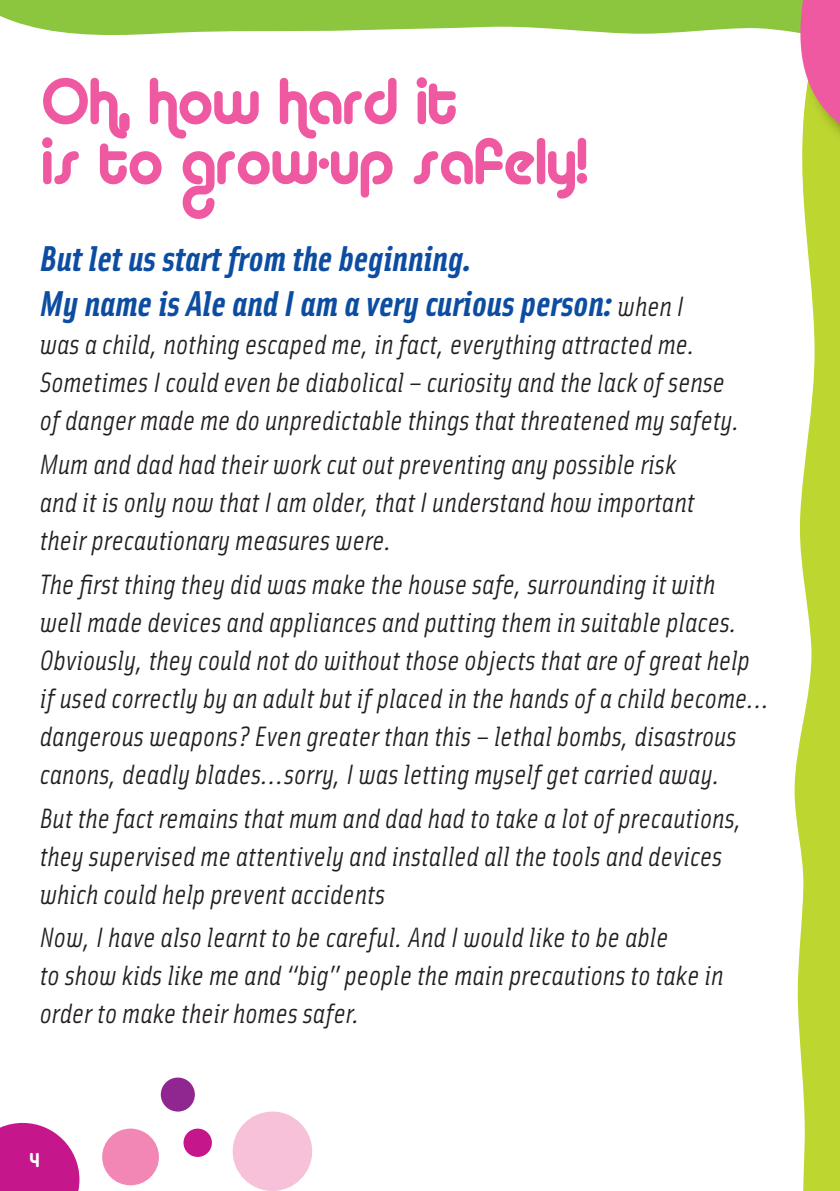
<style>
.page{position:relative;width:840px;height:1191px;background:#fff}
.page>*{position:absolute;margin:0;border:0;box-sizing:border-box;transform-origin:0 0}
.t1{font:65px/60px "Alba";letter-spacing:-.01em;color:#ef59a1;scale:.96 1}
.t2{font:italic 36px/45.6px "Solex Bold Lining";color:#0d4da1}
.t3{font:italic 28px/38px "Solex Regular Lining";color:#231f20}
.t4{font:20px "Alba";color:#fff}
.s1{font-family:"Solex Regular Lining";font-size:28px;color:#231f20}
</style>
<div class="page">
<svg style="left:794px;top:195px;width:45px;height:996px;fill:#bed630"></svg>
<img style="left:802px;top:170px;width:37px;height:25px">
<svg style="left:0;top:0;width:839px;height:170px"></svg>
<svg style="left:0;top:1123px;width:79px;height:68px;background:#cc349a"></svg>
<div style="left:102px;top:1128px;width:57px;height:57px;background:#f287b6;border-radius:50%"></div>
<div style="left:232px;top:1111px;width:80px;height:80px;background:#f7c1d9;border-radius:50%"></div>
<div style="left:161px;top:1077px;width:34px;height:34px;background:#90268f;border-radius:50%"></div>
<div style="left:183px;top:1128px;width:29px;height:29px;background:#c5168c;border-radius:50%"></div>
<h1 class="t1" style="left:40px;top:71px;width:570px">Oh, how hard it<br>is to grow-up safely!</h1>
<p class="t2" style="left:40px;top:234px;width:645px">But let us start from the beginning.<br>My name is Ale and I am a very curious person: <span class="s1">when I</span></p>
<p class="t3" style="left:40px;top:324px;width:701px">was a child, nothing escaped me, in fact, everything attracted me.<br>Sometimes I could even be diabolical – curiosity and the lack of sense of danger made me do unpredictable things that threatened my safety.</p>
<p class="t3" style="left:40px;top:444px;width:656px">Mum and dad had their work cut out preventing any possible risk and it is only now that I am older, that I understand how important their precautionary measures were.</p>
<p class="t3" style="left:40px;top:564px;width:731px">The first thing they did was make the house safe, surrounding it with<br>well made devices and appliances and putting them in suitable places.<br>Obviously, they could not do without those objects that are of great help if used correctly by an adult but if placed in the hands of a child become... dangerous weapons? Even greater than this – lethal bombs, disastrous canons, deadly blades...sorry, I was letting myself get carried away.</p>
<p class="t3" style="left:40px;top:797px;width:703px">But the fact remains that mum and dad had to take a lot of precautions, they supervised me attentively and installed all the tools and devices which could help prevent accidents</p>
<p class="t3" style="left:40px;top:917px;width:685px">Now, I have also learnt to be careful. And I would like to be able<br>to show kids like me and “big” people the main precautions to take in order to make their homes safer.</p>
<p class="t4" style="left:29px;top:1148px;width:11px">4</p>
</div>
